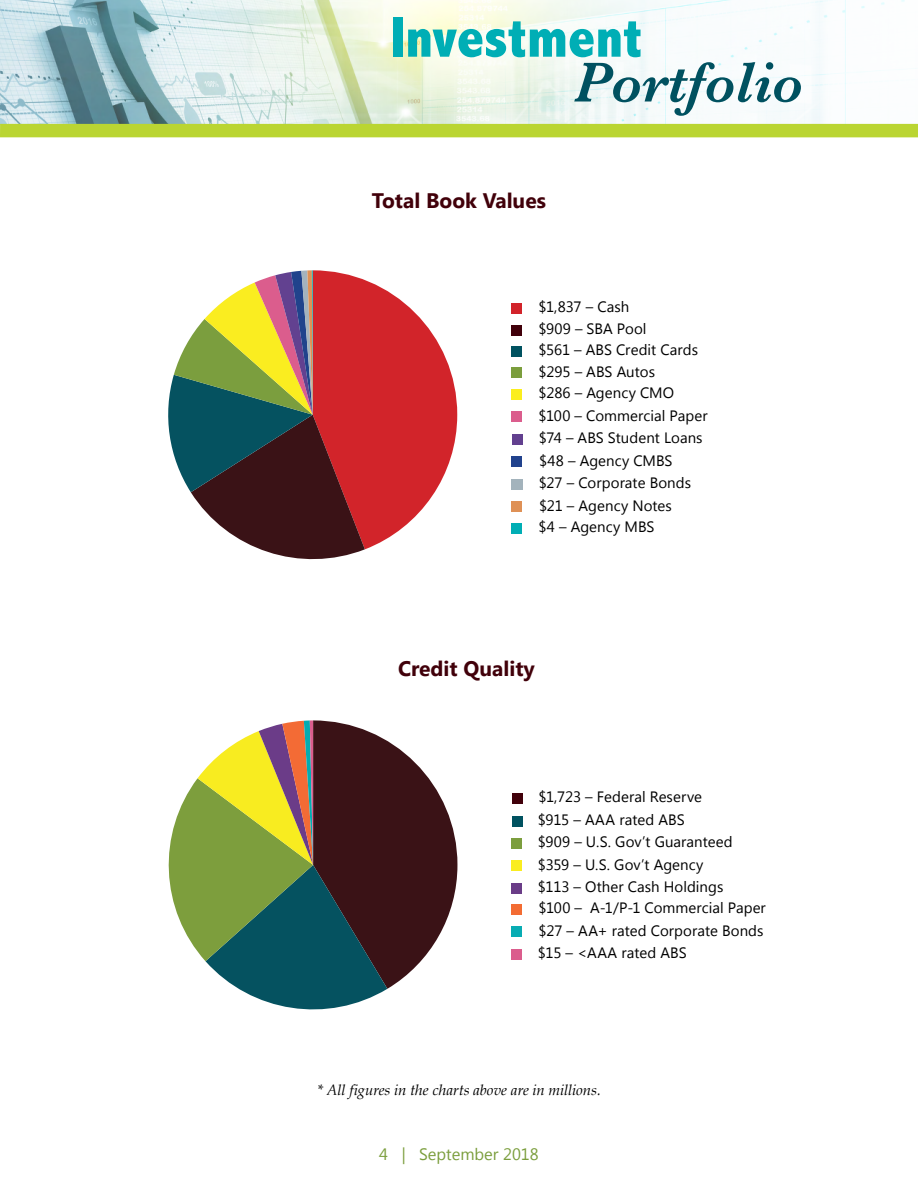
<style>
.page{position:relative;width:918px;height:1188px;background:#fff}
.page>*{position:absolute;margin:0;border:0;box-sizing:border-box;transform-origin:0 0}
.t1{font:800 condensed 58.35px "Abadi";color:#00aeb5}
.t2{font:italic 600 58.35px "Baskerville";color:#005160}
.t3{font:700 21px "Khmer UI";color:#41000a}
.t4{font:16.5px "Khmer UI";color:#7b9e3d}
.t5{font:15px/21.8px "Khmer UI";letter-spacing:.005em;color:#000}
.t6{font:italic 15px "Book Antiqua";letter-spacing:-.005em;color:#000}
</style>
<div class="page">
<svg style="left:168px;top:270px;width:289px;height:290px"></svg>
<img style="left:0;top:0;width:917px;height:124px">
<div style="left:0;top:124px;width:918px;height:13px;background:#bad532"></div>
<div style="left:512px;top:434px;width:11px;height:11px;background:#62408f"></div>
<div style="left:512px;top:457px;width:10px;height:10px;background:#21428d"></div>
<div style="left:512px;top:860px;width:10px;height:11px;background:#faed20"></div>
<div style="left:512px;top:904px;width:10px;height:11px;background:#f36c33"></div>
<div style="left:512px;top:816px;width:10px;height:11px;background:#005260"></div>
<div style="left:512px;top:883px;width:10px;height:10px;background:#6a3c87"></div>
<div style="left:512px;top:793px;width:10px;height:11px;background:#41000a"></div>
<div style="left:512px;top:838px;width:10px;height:11px;background:#7c9e3e"></div>
<div style="left:512px;top:367px;width:10px;height:11px;background:#7b9e3d"></div>
<div style="left:512px;top:479px;width:11px;height:11px;background:#a3b3bc"></div>
<div style="left:512px;top:502px;width:10px;height:10px;background:#df9156"></div>
<div style="left:512px;top:389px;width:10px;height:11px;background:#fbee1e"></div>
<div style="left:512px;top:325px;width:10px;height:10px;background:#41000a"></div>
<div style="left:512px;top:346px;width:10px;height:11px;background:#005260"></div>
<div style="left:512px;top:411px;width:10px;height:11px;background:#db5d8d"></div>
<div style="left:512px;top:523px;width:10px;height:11px;background:#00aeb5"></div>
<div style="left:512px;top:303px;width:10px;height:11px;background:#d2232a"></div>
<div style="left:512px;top:927px;width:10px;height:10px;background:#08acb3"></div>
<div style="left:512px;top:949px;width:10px;height:10px;background:#db5d8d"></div>
<svg style="left:168px;top:720px;width:289px;height:290px"></svg>
<h1 class="t1" style="left:390px;top:3px;width:254px">Investment</h1>
<h1 class="t2" style="left:574px;top:48px;width:231px">Portfolio</h1>
<h2 class="t3" style="left:372px;top:188px;width:175px">Total Book Values</h2>
<p class="t5" style="left:539px;top:296px;width:109px">$1,837 – Cash $909 – SBA Pool</p>
<p class="t5" style="left:539px;top:339px;width:161px">$561 – ABS Credit Cards</p>
<p class="t5" style="left:539px;top:361px;width:137px">$295 – ABS Autos $286 – Agency CMO</p>
<p class="t5" style="left:539px;top:405px;width:171px">$100 – Commercial Paper</p>
<p class="t5" style="left:539px;top:427px;width:165px;line-height:22.5px">$74 – ABS Student Loans $48 – Agency CMBS</p>
<p class="t5" style="left:539px;top:471px;width:154px;line-height:22.8px">$27 – Corporate Bonds $21 – Agency Notes</p>
<p class="t5" style="left:539px;top:516px;width:118px">$4 – Agency MBS</p>
<h2 class="t3" style="left:398px;top:656px;width:138px">Credit Quality</h2>
<p class="t5" style="left:539px;top:786px;width:165px">$1,723 – Federal Reserve</p>
<p class="t5" style="left:538px;top:809px;width:196px">$915 – AAA rated ABS<br>$909 – U.S. Gov’t Guaranteed</p>
<p class="t5" style="left:538px;top:876px;width:187px">$113 – Other Cash Holdings</p>
<p class="t5" style="left:538px;top:853px;width:167px">$359 – U.S. Gov’t Agency</p>
<p class="t5" style="left:538px;top:897px;width:229px">$100 – A-1/P-1 Commercial Paper</p>
<p class="t5" style="left:539px;top:920px;width:227px">$27 – AA+ rated Corporate Bonds</p>
<p class="t5" style="left:538px;top:942px;width:150px">$15 – &lt;AAA rated ABS</p>
<p class="t6" style="left:317px;top:1080px;width:285px">* All figures in the charts above are in millions.</p>
<p class="t4" style="left:379px;top:1145px;width:161px">4 | September 2018</p>
</div>
